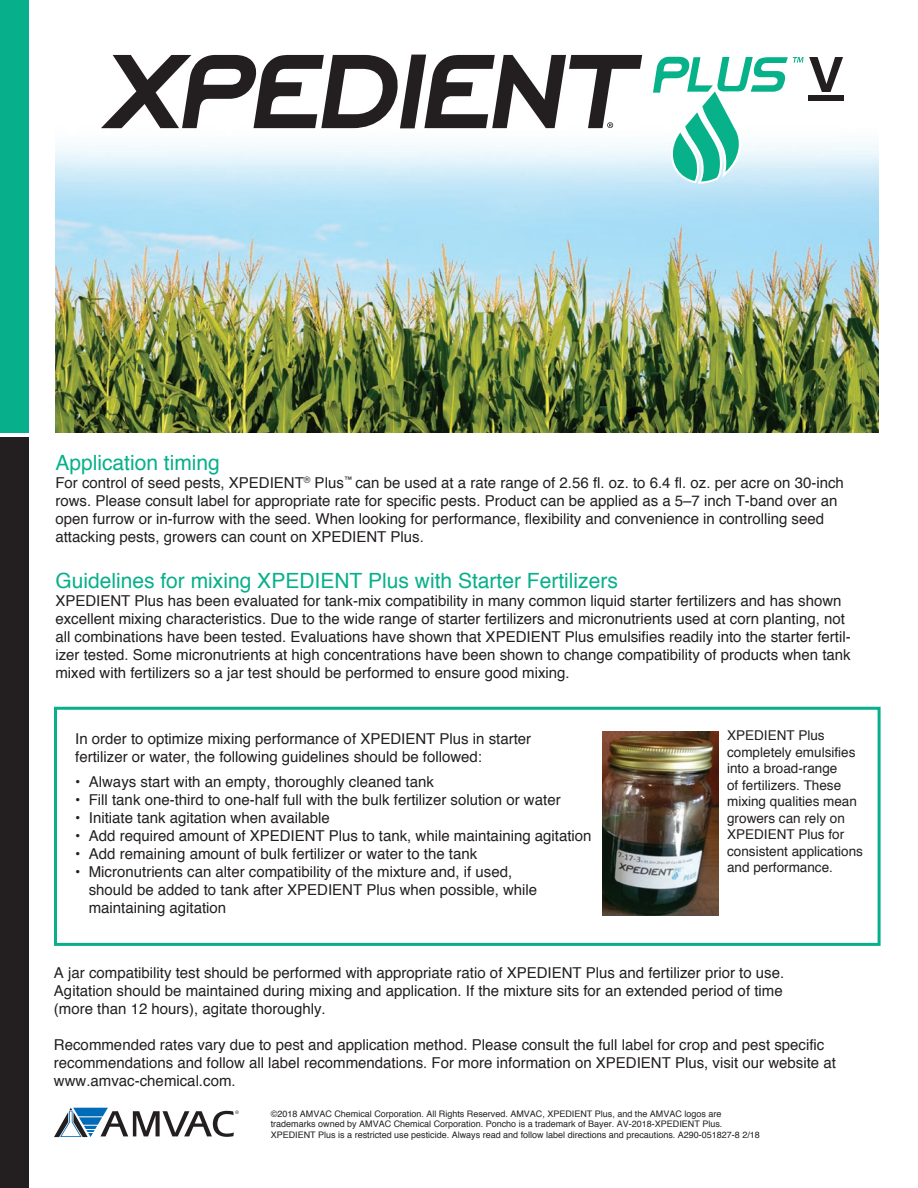
<style>
.page{position:relative;width:918px;height:1188px;background:#fff}
.page>*{position:absolute;margin:0;border:0;box-sizing:border-box;transform-origin:0 0}
.t1{font:21px "Helvetica";color:#07b08a}
.t2{font:15px/18px "Helvetica";color:#231f20}
.t3{font:13.5px/16.5px "Helvetica";color:#231f20}
.t4{font:9px/10.5px "Helvetica";color:#231f20}
</style>
<div class="page">
<div style="left:0;top:0;width:28px;height:433px;background:#07b08a"></div>
<div style="left:0;top:438px;width:28px;height:750px;background:#231f20"></div>
<img style="left:55px;top:142px;width:824px;height:291px">
<svg style="left:96px;top:54px;width:749px;height:132px"></svg>
<div style="left:808px;top:95px;width:36px;height:6px;background:#231f20"></div>
<div style="left:54px;top:707px;width:827px;height:239px;border:3px solid #07b08a"></div>
<img style="left:602px;top:732px;width:116px;height:184px">
<svg style="left:54px;top:1108px;width:185px;height:29px"></svg>
<h1 class="t1" style="left:55px;top:447px;width:166px">Application timing</h1>
<p class="t2" style="left:55px;top:475px;width:790px">For control of seed pests, XPEDIENT<sup>®</sup> Plus<sup>™</sup> can be used at a rate range of 2.56 fl. oz. to 6.4 fl. oz. per acre on 30-inch rows. Please consult label for appropriate rate for specific pests. Product can be applied as a 5–7 inch T-band over an open furrow or in-furrow with the seed. When looking for performance, flexibility and convenience in controlling seed attacking pests, growers can count on XPEDIENT Plus.</p>
<h1 class="t1" style="left:55px;top:564px;width:564px">Guidelines for mixing XPEDIENT Plus with Starter Fertilizers</h1>
<p class="t2" style="left:55px;top:592px;width:797px">XPEDIENT Plus has been evaluated for tank-mix compatibility in many common liquid starter fertilizers and has shown excellent mixing characteristics. Due to the wide range of starter fertilizers and micronutrients used at corn planting, not all combinations have been tested. Evaluations have shown that XPEDIENT Plus emulsifies readily into the starter fertil&shy;izer tested. Some micronutrients at high concentrations have been shown to change compatibility of products when tank mixed with fertilizers so a jar test should be performed to ensure good mixing.</p>
<p class="t2" style="left:75px;top:730px;width:457px">In order to optimize mixing performance of XPEDIENT Plus in starter fertilizer or water, the following guidelines should be followed:</p>
<p class="t2" style="left:75px;top:773px;width:360px">• Always start with an empty, thoroughly cleaned tank</p>
<p class="t2" style="left:75px;top:791px;width:487px">• Fill tank one-third to one-half full with the bulk fertilizer solution or water</p>
<p class="t2" style="left:75px;top:809px;width:256px">• Initiate tank agitation when available</p>
<p class="t2" style="left:75px;top:827px;width:518px">• Add required amount of XPEDIENT Plus to tank, while maintaining agitation</p>
<p class="t2" style="left:75px;top:845px;width:404px">• Add remaining amount of bulk fertilizer or water to the tank</p>
<p class="t2" style="left:89px;top:863px;width:450px;text-indent:-14px">• Micronutrients can alter compatibility of the mixture and, if used, should be added to tank after XPEDIENT Plus when possible, while maintaining agitation</p>
<p class="t3" style="left:727px;top:728px;width:137px">XPEDIENT Plus completely emulsifies into a broad-range<br>of fertilizers. These mixing qualities mean growers can rely on<br>XPEDIENT Plus for consistent applications and performance.</p>
<p class="t2" style="left:54px;top:964px;width:732px;text-align:justify">A jar compatibility test should be performed with appropriate ratio of XPEDIENT Plus and fertilizer prior to use.<br>Agitation should be maintained during mixing and application. If the mixture sits for an extended period of time (more than 12 hours), agitate thoroughly.</p>
<p class="t2" style="left:54px;top:1036px;width:783px">Recommended rates vary due to pest and application method. Please consult the full label for crop and pest specific recommendations and follow all label recommendations. For more information on XPEDIENT Plus, visit our website at www.amvac-chemical.com.</p>
<p class="t4" style="left:271px;top:1109px;width:491px">©2018 AMVAC Chemical Corporation. All Rights Reserved. AMVAC, XPEDIENT Plus, and the AMVAC logos are trademarks owned by AMVAC Chemical Corporation. Poncho is a trademark of Bayer. AV-2018-XPEDIENT Plus.<br>XPEDIENT Plus is a restricted use pesticide. Always read and follow label directions and precautions. A290-051827-8 2/18</p>
</div>
